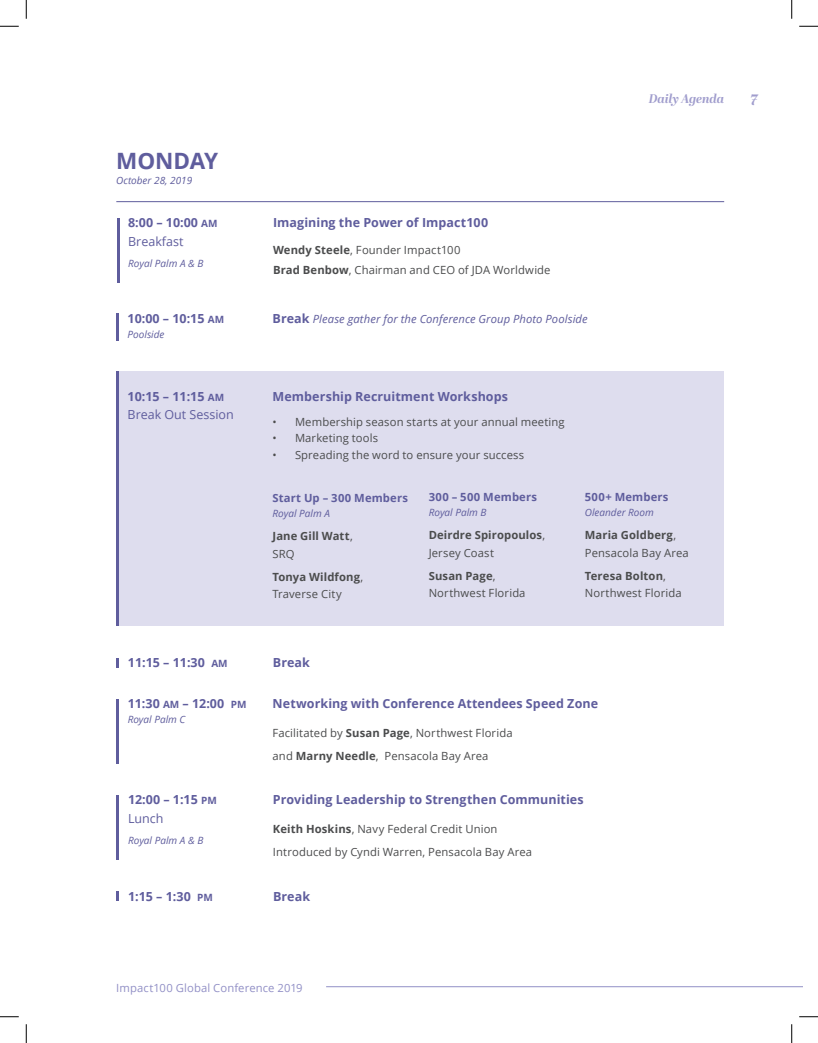
<style>
.page{position:relative;width:818px;height:1043px;background:#fff}
.page>*{position:absolute;margin:0;border:0;box-sizing:border-box;transform-origin:0 0}
.t1{font:700 22.5px "Open Sans";letter-spacing:-.005em;color:#5f5d9d}
.t2{font:italic 700 15px "Abril Display";color:#a09dcd}
.t3{font:700 12.5px/18.8px "Open Sans";letter-spacing:.005em;color:#5f5d9d}
.t4{font:12.5px/18.8px "Open Sans";color:#5f5d9d}
.t5{font:italic 700 12.5px "Abril Display";letter-spacing:-.005em;color:#a09dcd}
.t6{font:11.25px/17.5px "Open Sans";letter-spacing:.01em;color:#4b4c4d}
.t7{font:700 11.25px/17.5px "Open Sans";letter-spacing:.01em;color:#4b4c4d}
.t8{font:italic 11.25px "Open Sans";letter-spacing:.01em;color:#5f5d9d}
.t9{font:700 11.25px "Open Sans";letter-spacing:.015em;color:#5f5d9d}
.t10{font:11.25px "Open Sans";letter-spacing:.01em;color:#9290c6}
.t11{font:italic 10px "Open Sans";color:#5f5d9d}
.s1{font-size:10px}
.s2{font-weight:400}
.s3{font-weight:700}
.s4{font-weight:700;font-style:normal;font-size:12.5px}
.s5{font-weight:700;font-size:10px}
</style>
<div class="page">
<div style="left:116px;top:371px;width:608px;height:255px;background:#deddee"></div>
<svg style="left:117px;top:658px;width:2px;height:9px"></svg>
<svg style="left:117px;top:891px;width:2px;height:10px"></svg>
<hr style="left:117px;top:218px;width:2px;height:64px;background:#5f5d9d">
<hr style="left:117px;top:794px;width:2px;height:65px;background:#5f5d9d">
<hr style="left:116px;top:699px;width:3px;height:64px;background:#5f5d9d">
<hr style="left:116px;top:371px;width:3px;height:255px;background:#5f5d9d">
<hr style="left:116px;top:314px;width:3px;height:27px;background:#5f5d9d">
<hr style="left:116px;top:201px;width:608px;height:1px;background:#5f5d9d">
<hr style="left:326px;top:986px;width:476px;height:1px;background:#9290c6">
<svg style="left:0;top:25px;width:19px;height:2px"></svg>
<svg style="left:799px;top:25px;width:19px;height:2px"></svg>
<svg style="left:0;top:1016px;width:19px;height:1px"></svg>
<svg style="left:799px;top:1016px;width:19px;height:1px"></svg>
<svg style="left:25px;top:0;width:2px;height:19px"></svg>
<svg style="left:25px;top:1024px;width:2px;height:18px"></svg>
<svg style="left:791px;top:0;width:1px;height:19px"></svg>
<svg style="left:791px;top:1024px;width:1px;height:18px"></svg>
<p class="t5" style="left:648px;top:90px;width:77px">Daily Agenda</p>
<h2 class="t2" style="left:750px;top:89px;width:9px">7</h2>
<h1 class="t1" style="left:116px;top:144px;width:103px">MONDAY</h1>
<p class="t11" style="left:116px;top:173px;width:77px">October 28, 2019</p>
<p class="t3" style="left:128px;top:213px;width:91px">8:00 – 10:00 <span class="s1">AM<br></span><span class="s2">Breakfast</span></p>
<p class="t11" style="left:128px;top:256px;width:77px">Royal Palm A &amp; B</p>
<p class="t3" style="left:273px;top:213px;width:217px">Imagining the Power of Impact100</p>
<p class="t6" style="left:273px;top:239px;width:279px;line-height:20.6px"><span class="s3">Wendy Steele</span>, Founder Impact100<br><span class="s3">Brad Benbow</span>, Chairman and CEO of JDA Worldwide</p>
<p class="t3" style="left:128px;top:309px;width:98px">10:00 – 10:15 <span class="s1">AM</span></p>
<p class="t11" style="left:128px;top:328px;width:38px">Poolside</p>
<p class="t8" style="left:272px;top:311px;width:317px"><span class="s4">Break</span> Please gather for the Conference Group Photo Poolside</p>
<p class="t4" style="left:128px;top:386px;width:108px"><span class="s3">10:15 – 11:15</span> <span class="s5">AM<br></span>Break Out Session</p>
<p class="t3" style="left:272px;top:386px;width:237px">Membership Recruitment Workshops</p>
<p class="t6" style="left:272px;top:412px;width:294px">• Membership season starts at your annual meeting</p>
<p class="t6" style="left:272px;top:429px;width:107px">• Marketing tools</p>
<p class="t6" style="left:272px;top:445px;width:253px">• Spreading the word to ensure your success</p>
<p class="t9" style="left:272px;top:490px;width:137px">Start Up – 300 Members</p>
<p class="t11" style="left:272px;top:506px;width:59px">Royal Palm A</p>
<p class="t7" style="left:272px;top:527px;width:82px">Jane Gill Watt<span class="s2">,<br>SRQ</span></p>
<p class="t7" style="left:272px;top:567px;width:92px">Tonya Wildfong<span class="s2">,<br>Traverse City</span></p>
<p class="t9" style="left:428px;top:489px;width:110px">300 – 500 Members</p>
<p class="t11" style="left:428px;top:505px;width:59px">Royal Palm B</p>
<p class="t7" style="left:428px;top:526px;width:118px">Deirdre Spiropoulos<span class="s2">,<br>Jersey Coast</span></p>
<p class="t6" style="left:428px;top:566px;width:98px"><span class="s3">Susan Page</span>,<br>Northwest Florida</p>
<p class="t9" style="left:585px;top:489px;width:85px">500+ Members</p>
<p class="t11" style="left:585px;top:505px;width:70px">Oleander Room</p>
<p class="t6" style="left:585px;top:526px;width:105px"><span class="s3">Maria Goldberg</span>,<br>Pensacola Bay Area</p>
<p class="t6" style="left:585px;top:566px;width:98px"><span class="s3">Teresa Bolton</span>,<br>Northwest Florida</p>
<p class="t3" style="left:128px;top:653px;width:101px">11:15 – 11:30 <span class="s1">AM</span></p>
<p class="t3" style="left:273px;top:653px;width:39px">Break</p>
<p class="t3" style="left:128px;top:694px;width:120px">11:30 <span class="s1">AM</span> – 12:00 <span class="s1">PM</span></p>
<p class="t11" style="left:128px;top:713px;width:59px">Royal Palm C</p>
<p class="t3" style="left:272px;top:694px;width:327px">Networking with Conference Attendees Speed Zone</p>
<p class="t6" style="left:272px;top:721px;width:241px;line-height:23.1px">Facilitated by <span class="s3">Susan Page</span>, Northwest Florida and <span class="s3">Marny Needle</span>, Pensacola Bay Area</p>
<p class="t3" style="left:128px;top:790px;width:90px">12:00 – 1:15 <span class="s1">PM<br></span><span class="s2">Lunch</span></p>
<p class="t11" style="left:128px;top:833px;width:77px">Royal Palm A &amp; B</p>
<p class="t3" style="left:273px;top:790px;width:312px">Providing Leadership to Strengthen Communities</p>
<p class="t6" style="left:273px;top:817px;width:261px;line-height:23.1px"><span class="s3">Keith Hoskins</span>, Navy Federal Credit Union<br>Introduced by Cyndi Warren, Pensacola Bay Area</p>
<p class="t3" style="left:128px;top:886px;width:86px">1:15 – 1:30 <span class="s1">PM</span></p>
<p class="t3" style="left:273px;top:886px;width:39px">Break</p>
<p class="t10" style="left:116px;top:979px;width:188px">Impact100 Global Conference 2019</p>
</div>
